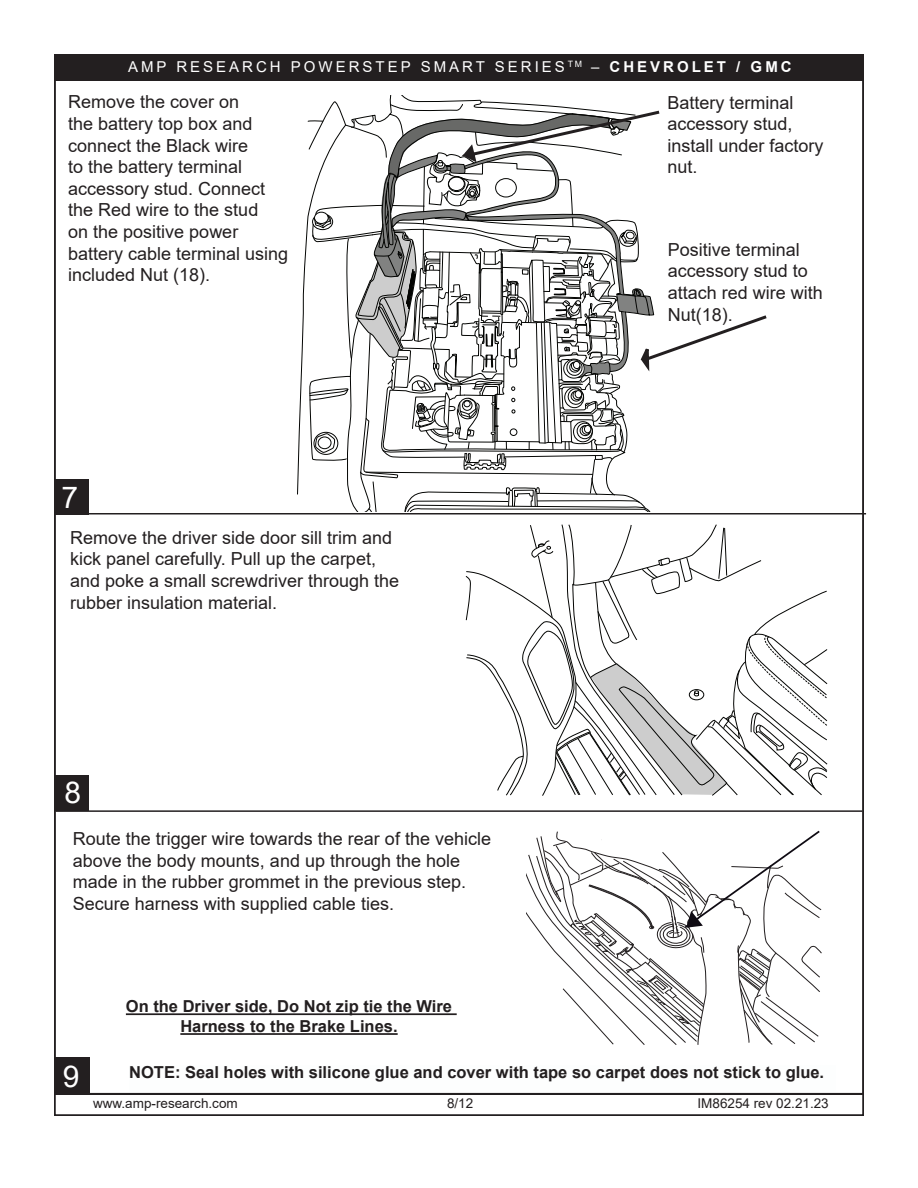
<style>
.page{position:relative;width:918px;height:1188px;background:#fff}
.page>*{position:absolute;margin:0;border:0;box-sizing:border-box;transform-origin:0 0}
.t1{font:30px "Arial";color:#fff}
.t2{font:18px/21.6px "Arial";color:#231f20}
.t3{font:700 16.5px/19.8px "Arial";color:#231f20;text-align:center}
.t4{font:15px "Arial";letter-spacing:.2em;color:#fff}
.t5{font:13.5px "Arial";color:#231f20}
.s1{font-weight:700}
</style>
<div class="page">
<div style="left:54px;top:55px;width:809px;height:26px;background:#231f20"></div>
<div style="left:54px;top:1094px;width:810px;height:22px;border:2px solid #231f20"></div>
<div style="left:54px;top:479px;width:34px;height:36px;background:#231f20"></div>
<hr style="left:57px;top:513px;width:809px;height:1px;background:#231f20">
<svg style="left:297px;top:95px;width:470px;height:416px"></svg>
<svg style="left:465px;top:524px;width:363px;height:272px"></svg>
<svg style="left:527px;top:830px;width:295px;height:215px"></svg>
<hr style="left:55px;top:810px;width:807px;height:2px;background:#231f20">
<div style="left:55px;top:776px;width:34px;height:36px;background:#231f20"></div>
<div style="left:55px;top:1057px;width:35px;height:36px;background:#231f20"></div>
<hr style="left:126px;top:1013px;width:331px;height:2px;background:#231f20">
<hr style="left:180px;top:1033px;width:218px;height:2px;background:#231f20">
<p class="t4" style="left:128px;top:56px;width:665px">AMP RESEARCH POWERSTEP SMART SERIES <sup>TM</sup> – <span class="s1">CHEVROLET / GMC</span></p>
<p class="t2" style="left:68px;top:91px;width:222px">Remove the cover on<br>the battery top box and connect the Black wire<br>to the battery terminal accessory stud. Connect the Red wire to the stud<br>on the positive power battery cable terminal using included Nut (18).</p>
<h1 class="t1" style="left:62px;top:477px;width:18px">7</h1>
<p class="t2" style="left:70px;top:527px;width:331px">Remove the driver side door sill trim and kick panel carefully. Pull up the carpet, and poke a small screwdriver through the rubber insulation material.</p>
<h1 class="t1" style="left:64px;top:772px;width:18px">8</h1>
<p class="t2" style="left:73px;top:828px;width:420px">Route the trigger wire towards the rear of the vehicle above the body mounts, and up through the hole made in the rubber grommet in the previous step.<br>Secure harness with supplied cable ties.</p>
<p class="t3" style="left:126px;top:997px;width:328px">On the Driver side, Do Not zip tie the Wire<br>Harness to the Brake Lines.</p>
<p class="t2" style="left:667px;top:91px;width:158px">Battery terminal accessory stud, install under factory nut.</p>
<p class="t2" style="left:668px;top:239px;width:157px">Positive terminal accessory stud to attach red wire with<br>Nut(18).</p>
<h1 class="t1" style="left:63px;top:1056px;width:18px">9</h1>
<p class="t3" style="left:129px;top:1062px;width:697px">NOTE: Seal holes with silicone glue and cover with tape so carpet does not stick to glue.</p>
<p class="t5" style="left:93px;top:1094px;width:146px">www.amp-research.com</p>
<p class="t5" style="left:447px;top:1094px;width:28px">8/12</p>
<p class="t5" style="left:698px;top:1094px;width:133px">IM86254 rev 02.21.23</p>
</div>
